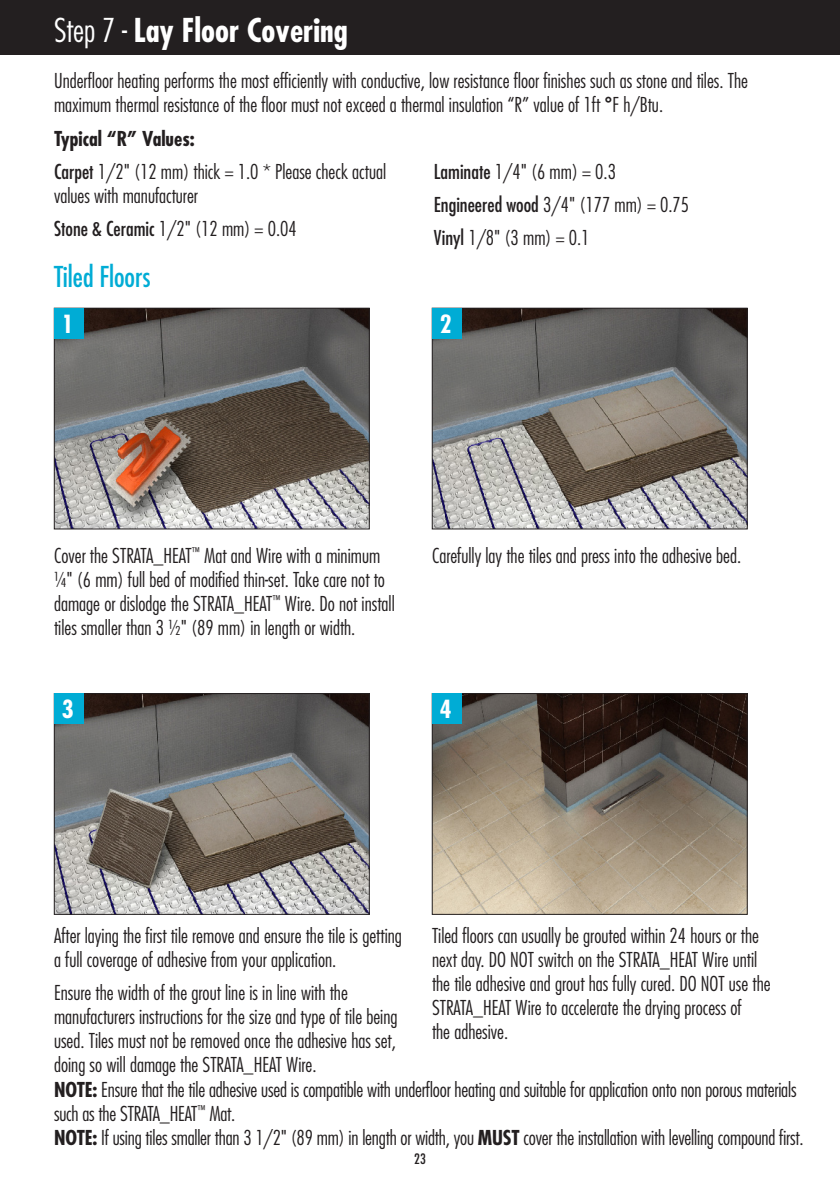
<style>
.page{position:relative;width:840px;height:1191px;background:#fff}
.page>*{position:absolute;margin:0;border:0;box-sizing:border-box;transform-origin:0 0}
.t1{font:700 condensed 32px "Futura";color:#fff}
.t2{font:condensed 28px "Futura";color:#00acd5}
.t3{font:700 condensed 24.2px "Futura";color:#fff}
.t4{font:300 condensed 20px/24px "Futura";color:#231f20}
.t5{font:700 condensed 20px "Futura";color:#231f20}
.t6{font:condensed 14px "Futura";color:#231f20}
.s1{font-weight:300}
.s2{font-weight:700}
.s3{font-weight:400}
</style>
<div class="page">
<div style="left:0;top:0;width:839px;height:54px;background:#231f20"></div>
<img style="left:434px;top:310px;width:311px;height:217px">
<div style="left:432px;top:308px;width:315px;height:221px;border:1px solid #231f20"></div>
<img style="left:56px;top:310px;width:311px;height:217px">
<div style="left:54px;top:308px;width:315px;height:221px;border:1px solid #231f20"></div>
<div style="left:54px;top:308px;width:30px;height:30px;background:#00acd5"></div>
<div style="left:432px;top:308px;width:29px;height:30px;background:#00acd5"></div>
<img style="left:56px;top:695px;width:311px;height:217px">
<div style="left:54px;top:693px;width:315px;height:221px;border:1px solid #231f20"></div>
<img style="left:434px;top:695px;width:311px;height:217px">
<div style="left:432px;top:693px;width:315px;height:221px;border:1px solid #231f20"></div>
<div style="left:54px;top:693px;width:30px;height:30px;background:#00acd5"></div>
<div style="left:432px;top:693px;width:29px;height:30px;background:#00acd5"></div>
<p class="t1" style="left:54px;top:10px;width:295px"><span class="s1">Step 7 -</span> Lay Floor Covering</p>
<p class="t4" style="left:54px;top:68px;width:695px">Underfloor heating performs the most efficiently with conductive, low resistance floor finishes such as stone and tiles. The maximum thermal resistance of the floor must not exceed a thermal insulation “R” value of 1ft <span class="s2">°</span>F h/Btu.</p>
<p class="t5" style="left:54px;top:126px;width:142px">Typical “R” Values:</p>
<p class="t4" style="left:54px;top:160px;width:333px"><span class="s3">Carpet</span> 1/2" (12 mm) thick = 1.0 * Please check actual values with manufacturer</p>
<p class="t4" style="left:54px;top:217px;width:244px"><span class="s3">Stone &amp; Ceramic</span> 1/2" (12 mm) = 0.04</p>
<p class="t2" style="left:54px;top:260px;width:98px">Tiled Floors</p>
<p class="t4" style="left:434px;top:160px;width:183px"><span class="s3">Laminate</span> 1/4" (6 mm) = 0.3</p>
<p class="t4" style="left:434px;top:193px;width:256px"><span class="s3">Engineered wood</span> 3/4" (177 mm) = 0.75</p>
<p class="t4" style="left:434px;top:226px;width:157px"><span class="s3">Vinyl</span> 1/8" (3 mm) = 0.1</p>
<p class="t3" style="left:62px;top:309px;width:13px">1</p>
<p class="t3" style="left:439px;top:309px;width:13px">2</p>
<p class="t4" style="left:54px;top:543px;width:327px">Cover the STRATA_HEAT<sup>™</sup> Mat and Wire with a minimum</p>
<p class="t4" style="left:432px;top:543px;width:308px">Carefully lay the tiles and press into the adhesive bed.</p>
<p class="t4" style="left:54px;top:567px;width:342px">¼" (6 mm) full bed of modified thin-set. Take care not to damage or dislodge the STRATA_HEAT<sup>™</sup> Wire. Do not install tiles smaller than 3 ½" (89 mm) in length or width.</p>
<p class="t3" style="left:62px;top:694px;width:13px">3</p>
<p class="t3" style="left:439px;top:694px;width:13px">4</p>
<p class="t4" style="left:54px;top:923px;width:349px">After laying the first tile remove and ensure the tile is getting a full coverage of adhesive from your application.</p>
<p class="t4" style="left:54px;top:980px;width:345px">Ensure the width of the grout line is in line with the manufacturers instructions for the size and type of tile being used. Tiles must not be removed once the adhesive has set, doing so will damage the STRATA_HEAT Wire.</p>
<p class="t4" style="left:432px;top:923px;width:340px">Tiled floors can usually be grouted within 24 hours or the next day. DO NOT switch on the STRATA_HEAT Wire until the tile adhesive and grout has fully cured. DO NOT use the STRATA_HEAT Wire to accelerate the drying process of<br>the adhesive.</p>
<p class="t4" style="left:54px;top:1077px;width:743px"><span class="s2">NOTE:</span> Ensure that the tile adhesive used is compatible with underfloor heating and suitable for application onto non porous materials such as the STRATA_HEAT<sup>™</sup> Mat.</p>
<p class="t4" style="left:54px;top:1125px;width:748px"><span class="s2">NOTE:</span> If using tiles smaller than 3 1/2" (89 mm) in length or width, you <span class="s2">MUST</span> cover the installation with levelling compound first.</p>
<p class="t6" style="left:414px;top:1150px;width:13px">23</p>
</div>
